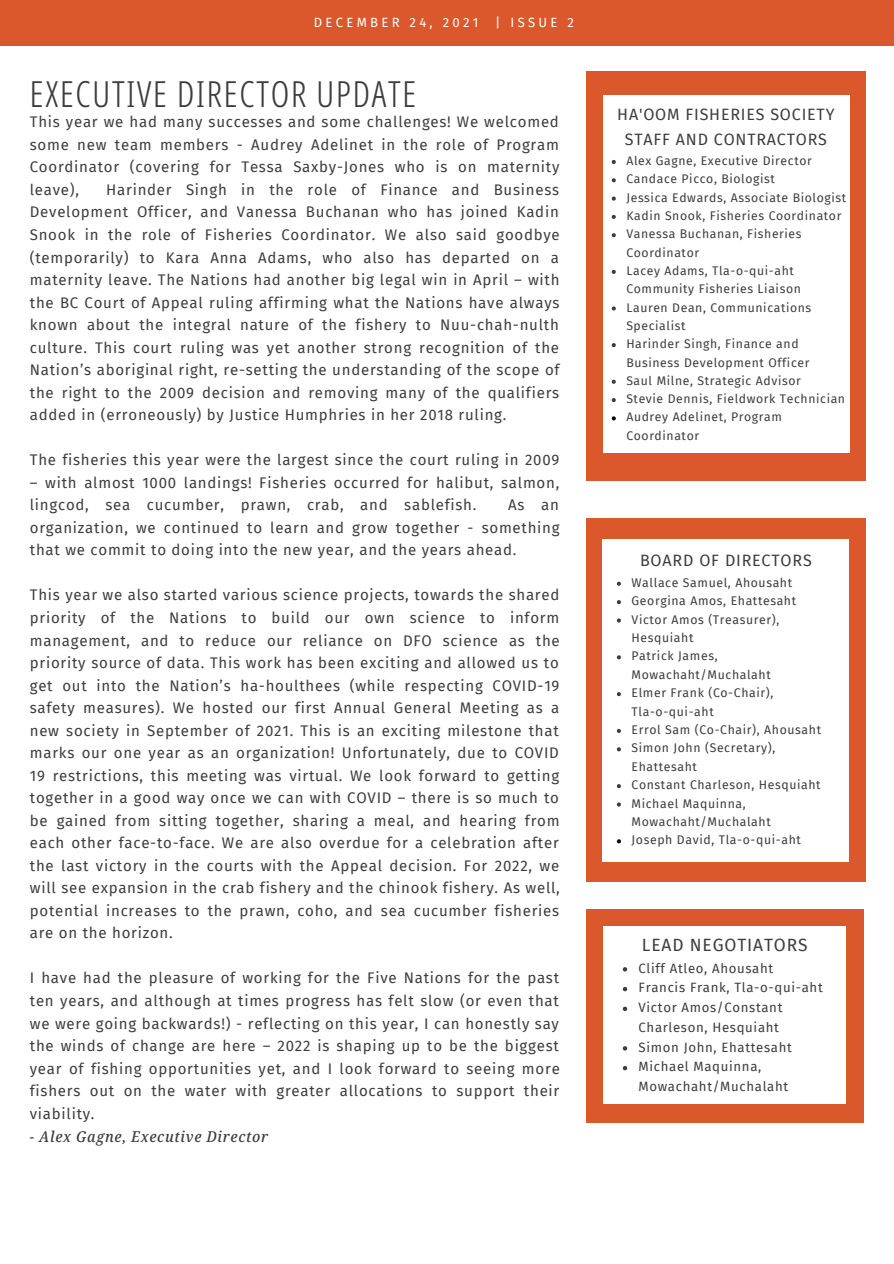
<style>
.page{position:relative;width:894px;height:1264px;background:#fff}
.page>*{position:absolute;margin:0;border:0;box-sizing:border-box;transform-origin:0 0}
.t1{font:300 extra-condensed 36px "Noto Sans Display";letter-spacing:.05em;color:#3d3d3d}
.t2{font:17.4px "Fira Sans";letter-spacing:.05em;color:#3d3d3d}
.t3{font:16.05px/24.5px "Fira Sans";letter-spacing:.05em;color:#3d3d3d;text-align:center}
.t4{font:15px/22.5px "Fira Sans";letter-spacing:.05em;color:#3d3d3d;text-align:justify}
.t5{font:italic 500 semi-condensed 15px "Noto Serif";letter-spacing:.05em;color:#3d3d3d}
.t6{font:13.2px/19.8px "Fira Sans";letter-spacing:.05em;color:#3d3d3d}
.t7{font:13.05px "Fira Sans";letter-spacing:.25em;color:#fff}
.t8{font:12.3px/18.5px "Fira Sans";letter-spacing:.05em;color:#3d3d3d}
.t9{font:12.15px/18.3px "Fira Sans";letter-spacing:.05em;color:#3d3d3d}
</style>
<div class="page">
<div style="left:0;top:0;width:893px;height:45px;background:#db582c"></div>
<div style="left:586px;top:71px;width:279px;height:410px;background:#db582c"></div>
<div style="left:602px;top:95px;width:247px;height:357px;background:#fff"></div>
<svg style="left:611px;top:160px;width:4px;height:4px"></svg>
<svg style="left:611px;top:178px;width:4px;height:4px"></svg>
<svg style="left:611px;top:196px;width:4px;height:5px"></svg>
<svg style="left:611px;top:215px;width:4px;height:4px"></svg>
<svg style="left:611px;top:233px;width:4px;height:4px"></svg>
<svg style="left:611px;top:270px;width:4px;height:4px"></svg>
<svg style="left:611px;top:306px;width:4px;height:4px"></svg>
<svg style="left:611px;top:343px;width:4px;height:4px"></svg>
<svg style="left:611px;top:380px;width:4px;height:4px"></svg>
<svg style="left:611px;top:398px;width:4px;height:4px"></svg>
<svg style="left:611px;top:416px;width:4px;height:4px"></svg>
<div style="left:586px;top:519px;width:279px;height:362px;background:#db582c"></div>
<div style="left:602px;top:539px;width:246px;height:322px;background:#fff"></div>
<svg style="left:616px;top:581px;width:4px;height:4px"></svg>
<svg style="left:616px;top:600px;width:4px;height:4px"></svg>
<svg style="left:616px;top:618px;width:4px;height:4px"></svg>
<svg style="left:616px;top:655px;width:4px;height:4px"></svg>
<svg style="left:616px;top:692px;width:4px;height:4px"></svg>
<svg style="left:616px;top:729px;width:4px;height:4px"></svg>
<svg style="left:616px;top:747px;width:4px;height:4px"></svg>
<svg style="left:616px;top:784px;width:4px;height:4px"></svg>
<svg style="left:616px;top:802px;width:4px;height:4px"></svg>
<svg style="left:616px;top:839px;width:4px;height:4px"></svg>
<div style="left:586px;top:909px;width:277px;height:213px;background:#db582c"></div>
<div style="left:603px;top:926px;width:242px;height:177px;background:#fff"></div>
<svg style="left:622px;top:967px;width:5px;height:4px"></svg>
<svg style="left:622px;top:987px;width:5px;height:4px"></svg>
<svg style="left:622px;top:1006px;width:5px;height:5px"></svg>
<svg style="left:622px;top:1046px;width:5px;height:4px"></svg>
<svg style="left:622px;top:1066px;width:5px;height:4px"></svg>
<p class="t7" style="left:314px;top:15px;width:166px">DECEMBER 24, 2021</p>
<p class="t7" style="left:495px;top:15px;width:80px">| ISSUE 2</p>
<p class="t1" style="left:30px;top:68px;width:388px">EXECUTIVE DIRECTOR UPDATE</p>
<p class="t4" style="left:30px;top:111px;width:531px">This year we had many successes and some challenges! We welcomed some new team members - Audrey Adelinet in the role of Program Coordinator (covering for Tessa Saxby-Jones who is on maternity leave),</p>
<p class="t4" style="left:30px;top:179px;width:531px;text-indent:76px">Harinder Singh in the role of Finance and Business Development Officer, and Vanessa Buchanan who has joined Kadin Snook in the role of Fisheries Coordinator. We also said goodbye (temporarily) to Kara Anna Adams, who also has departed on a maternity leave. The Nations had another big legal win in April – with the BC Court of Appeal ruling affirming what the Nations have always known about the integral nature of the fishery to Nuu-chah-nulth culture. This court ruling was yet another strong recognition of the Nation’s aboriginal right, re-setting the understanding of the scope of the right to the 2009 decision and removing many of the qualifiers added in (erroneously) by Justice Humphries in her 2018 ruling.</p>
<p class="t4" style="left:30px;top:449px;width:531px">The fisheries this year were the largest since the court ruling in 2009</p>
<p class="t4" style="left:30px;top:471px;width:531px">– with almost 1000 landings! Fisheries occurred for halibut, salmon, lingcod, sea cucumber, prawn, crab, and sablefish.</p>
<p class="t4" style="left:30px;top:494px;width:531px;text-indent:478px">As an organization, we continued to learn and grow together - something that we commit to doing into the new year, and the years ahead.</p>
<p class="t4" style="left:30px;top:584px;width:531px">This year we also started various science projects, towards the shared priority of the Nations to build our own science to inform management, and to reduce our reliance on DFO science as the priority source of data. This work has been exciting and allowed us to get out into the Nation’s ha-houlthees (while respecting COVID-19 safety measures). We hosted our first Annual General Meeting as a new society in September of 2021. This is an exciting milestone that marks our one year as an organization! Unfortunately, due to COVID 19 restrictions, this meeting was virtual. We look forward to getting together in a good way once we can with COVID – there is so much to be gained from sitting together, sharing a meal, and hearing from each other face-to-face. We are also overdue for a celebration after the last victory in the courts with the Appeal decision. For 2022, we will see expansion in the crab fishery and the chinook fishery. As well, potential increases to the prawn, coho, and sea cucumber fisheries are on the horizon.</p>
<p class="t4" style="left:30px;top:967px;width:531px">I have had the pleasure of working for the Five Nations for the past ten years, and although at times progress has felt slow (or even that we were going backwards!) - reflecting on this year, I can honestly say the winds of change are here – 2022 is shaping up to be the biggest year of fishing opportunities yet, and I look forward to seeing more fishers out on the water with greater allocations to support their viability.</p>
<p class="t5" style="left:30px;top:1126px;width:240px">- Alex Gagne, Executive Director</p>
<p class="t3" style="left:617px;top:103px;width:219px">HA'OOM FISHERIES SOCIETY<br>STAFF AND CONTRACTORS</p>
<p class="t9" style="left:626px;top:152px;width:187px">Alex Gagne, Executive Director</p>
<p class="t9" style="left:626px;top:170px;width:150px">Candace Picco, Biologist</p>
<p class="t9" style="left:626px;top:188px;width:221px">Jessica Edwards, Associate Biologist</p>
<p class="t9" style="left:626px;top:207px;width:216px">Kadin Snook, Fisheries Coordinator</p>
<p class="t9" style="left:626px;top:225px;width:177px">Vanessa Buchanan, Fisheries<br>Coordinator</p>
<p class="t9" style="left:626px;top:262px;width:176px">Lacey Adams, Tla-o-qui-aht<br>Community Fisheries Liaison</p>
<p class="t9" style="left:626px;top:298px;width:186px">Lauren Dean, Communications<br>Specialist</p>
<p class="t9" style="left:626px;top:335px;width:184px">Harinder Singh, Finance and<br>Business Development Officer</p>
<p class="t9" style="left:626px;top:371px;width:176px">Saul Milne, Strategic Advisor</p>
<p class="t9" style="left:626px;top:390px;width:220px">Stevie Dennis, Fieldwork Technician</p>
<p class="t9" style="left:626px;top:408px;width:157px">Audrey Adelinet, Program<br>Coordinator</p>
<p class="t3" style="left:640px;top:548px;width:173px">BOARD OF DIRECTORS</p>
<p class="t8" style="left:631px;top:573px;width:162px">Wallace Samuel, Ahousaht</p>
<p class="t8" style="left:631px;top:592px;width:166px">Georgina Amos, Ehattesaht</p>
<p class="t8" style="left:631px;top:610px;width:149px">Victor Amos (Treasurer),</p>
<p class="t8" style="left:631px;top:647px;width:141px">Patrick James,<br>Mowachaht/Muchalaht</p>
<p class="t8" style="left:631px;top:684px;width:143px">Elmer Frank (Co-Chair),</p>
<p class="t8" style="left:631px;top:720px;width:191px">Errol Sam (Co-Chair), Ahousaht</p>
<p class="t8" style="left:631px;top:739px;width:145px">Simon John (Secretary),<br>Ehattesaht</p>
<p class="t8" style="left:631px;top:775px;width:190px">Constant Charleson, Hesquiaht</p>
<p class="t8" style="left:631px;top:794px;width:141px">Michael Maquinna,<br>Mowachaht/Muchalaht</p>
<p class="t8" style="left:631px;top:831px;width:171px">Joseph David, Tla-o-qui-aht</p>
<p class="t8" style="left:631px;top:628px;width:63px">Hesquiaht</p>
<p class="t8" style="left:631px;top:702px;width:84px">Tla-o-qui-aht</p>
<p class="t2" style="left:641px;top:934px;width:167px">LEAD NEGOTIATORS</p>
<p class="t6" style="left:638px;top:958px;width:136px">Cliff Atleo, Ahousaht</p>
<p class="t6" style="left:638px;top:978px;width:185px">Francis Frank, Tla-o-qui-aht</p>
<p class="t6" style="left:638px;top:997px;width:145px">Victor Amos/Constant<br>Charleson, Hesquiaht</p>
<p class="t6" style="left:638px;top:1037px;width:155px">Simon John, Ehattesaht</p>
<p class="t6" style="left:638px;top:1057px;width:151px">Michael Maquinna,<br>Mowachaht/Muchalaht</p>
</div>
